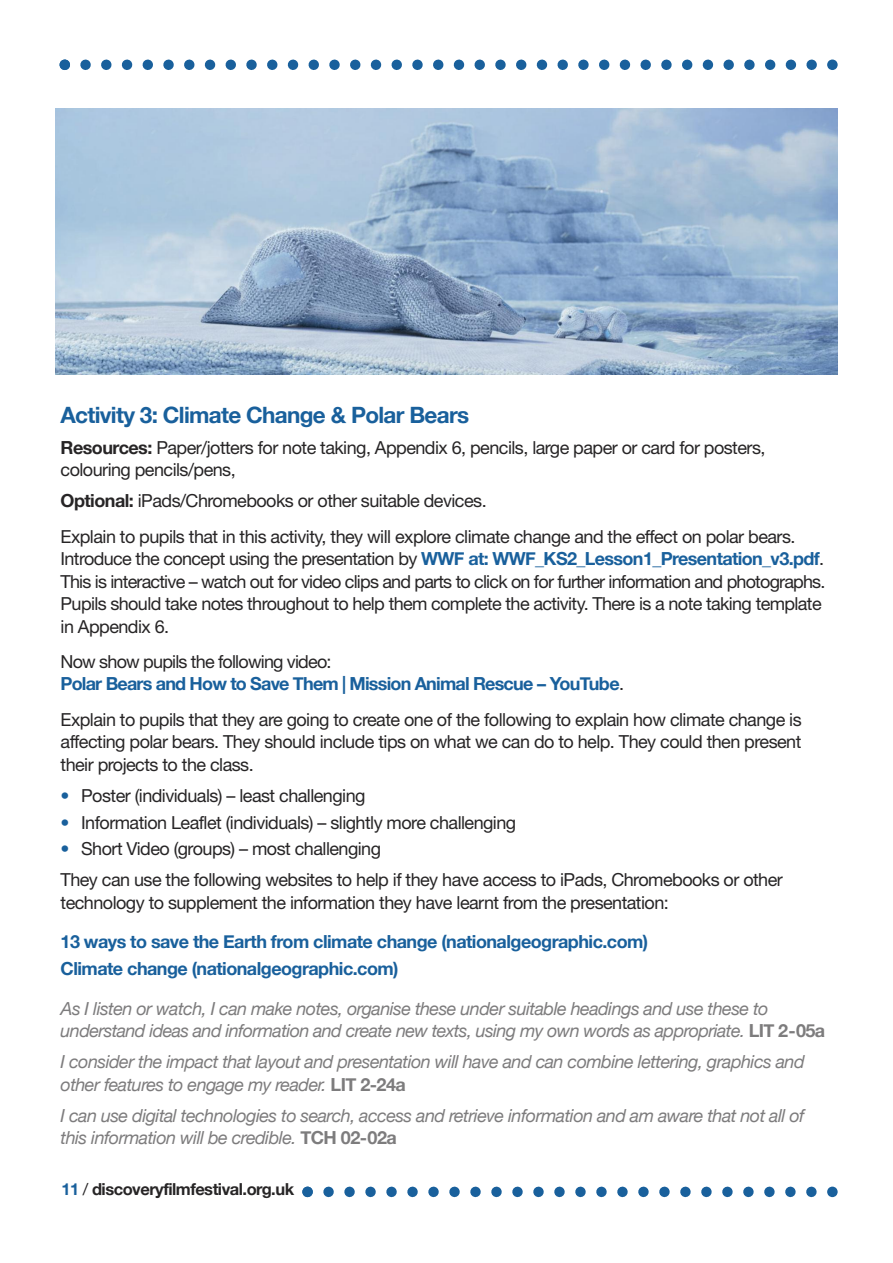
<style>
.page{position:relative;width:893px;height:1263px;background:#fff}
.page>*{position:absolute;margin:0;border:0;box-sizing:border-box;transform-origin:0 0}
.t1{font:700 22.5px "Helvetica Neue";letter-spacing:-.03em;color:#19609c}
.t2{font:18px/22.5px "Helvetica Neue";letter-spacing:-.03em;color:#272526}
.t3{font:italic 18px/22.5px "Helvetica Neue";letter-spacing:-.03em;color:#7d7c7d}
.t4{font:700 18px/22.5px "Helvetica Neue";letter-spacing:-.03em;color:#19609c}
.t5{font:700 16.5px "Helvetica Neue";letter-spacing:-.03em;color:#272526}
.s1{font-weight:700}
.s2{font-weight:700;color:#19609c}
.s3{font-weight:400;color:#272526}
.s4{color:#19609c}
.s5{font-weight:700;font-style:normal}
.s6{font-weight:400}
</style>
<div class="page">
<svg style="left:302px;top:1186px;width:536px;height:11px"></svg>
<svg style="left:60px;top:60px;width:778px;height:10px"></svg>
<img style="left:56px;top:108px;width:781px;height:266px">
<p class="t1" style="left:61px;top:401px;width:410px">Activity 3: Climate Change &amp; Polar Bears</p>
<p class="t2" style="left:61px;top:438px;width:706px"><span class="s1">Resources:</span> Paper/jotters for note taking, Appendix 6, pencils, large paper or card for posters, colouring pencils/pens,</p>
<p class="t2" style="left:61px;top:485px;width:736px;line-height:35.2px"><span class="s1">Optional:</span> iPads/Chromebooks or other suitable devices.<br>Explain to pupils that in this activity, they will explore climate change and the effect on polar bears.</p>
<p class="t2" style="left:61px;top:549px;width:766px">Introduce the concept using the presentation by <span class="s2">WWF at: WWF_KS2_Lesson1_Presentation_v3.pdf</span>.<br>This is interactive – watch out for video clips and parts to click on for further information and photographs.<br>Pupils should take notes throughout to help them complete the activity. There is a note taking template in Appendix 6.</p>
<p class="t4" style="left:61px;top:650px;width:565px"><span class="s3">Now show pupils the following video:<br></span>Polar Bears and How to Save Them | Mission Animal Rescue – YouTube<span class="s3">.</span></p>
<p class="t2" style="left:61px;top:710px;width:743px;text-align:justify">Explain to pupils that they are going to create one of the following to explain how climate change is affecting polar bears. They should include tips on what we can do to help. They could then present their projects to the class.</p>
<p class="t2" style="left:61px;top:786px;width:306px"><span class="s4">•</span> Poster (individuals) – least challenging</p>
<p class="t2" style="left:61px;top:813px;width:457px"><span class="s4">•</span> Information Leaflet (individuals) – slightly more challenging</p>
<p class="t2" style="left:61px;top:835px;width:724px;line-height:31px"><span class="s4">•</span> Short Video (groups) – most challenging<br>They can use the following websites to help if they have access to iPads, Chromebooks or other</p>
<p class="t2" style="left:61px;top:893px;width:610px">technology to supplement the information they have learnt from the presentation:</p>
<p class="t4" style="left:61px;top:928px;width:589px;line-height:26.7px">13 ways to save the Earth from climate change (nationalgeographic.com)<br>Climate change (nationalgeographic.com)</p>
<p class="t3" style="left:61px;top:996px;width:766px">As I listen or watch, I can make notes, organise these under suitable headings and use these to understand ideas and information and create new texts, using my own words as appropriate. <span class="s5">LIT 2-05a</span></p>
<p class="t3" style="left:61px;top:1050px;width:746px">I consider the impact that layout and presentation will have and can combine lettering, graphics and other features to engage my reader. <span class="s5">LIT 2-24a</span></p>
<p class="t3" style="left:61px;top:1103px;width:745px">I can use digital technologies to search, access and retrieve information and am aware that not all of this information will be credible. <span class="s5">TCH 02-02a</span></p>
<p class="t5" style="left:61px;top:1179px;width:234px"><span class="s4">11</span> <span class="s6">/</span> discoveryfilmfestival.org.uk</p>
</div>
